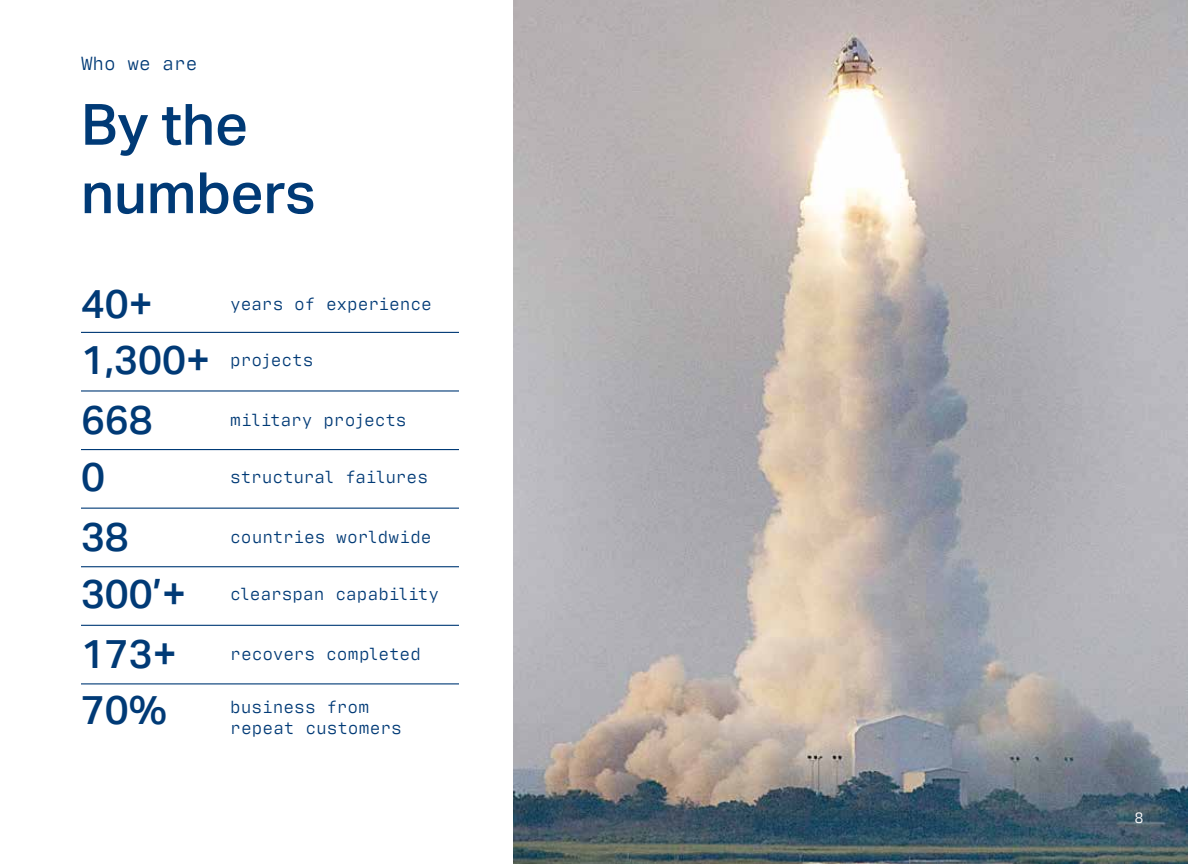
<style>
.page{position:relative;width:1188px;height:864px;background:#fff}
.page>*{position:absolute;margin:0;border:0;box-sizing:border-box;transform-origin:0 0}
.t1{font:500 57px/68.4px "Aktiv Grotesk";color:#003a76}
.t2{font:500 40.5px "Aktiv Grotesk";color:#003a76}
.t3{font:19.5px "Antarctican Mono";color:#003a76}
.t4{font:18px/21px "Antarctican Mono";letter-spacing:-.005em;color:#003a76}
.t5{font:16.5px "Antarctican Mono";color:#fff}
</style>
<div class="page">
<img style="left:513px;top:0;width:675px;height:864px">
<hr style="left:81px;top:332px;width:378px;height:1px;background:#003a76">
<hr style="left:81px;top:390px;width:378px;height:2px;background:#003a76">
<hr style="left:81px;top:449px;width:378px;height:1px;background:#003a76">
<hr style="left:81px;top:508px;width:378px;height:1px;background:#003a76">
<hr style="left:81px;top:683px;width:378px;height:1px;background:#003a76">
<hr style="left:81px;top:625px;width:378px;height:1px;background:#003a76">
<hr style="left:81px;top:566px;width:378px;height:1px;background:#003a76">
<p class="t3" style="left:81px;top:48px;width:118px">Who we are</p>
<h1 class="t1" style="left:81px;top:91px;width:236px">By the numbers</h1>
<h2 class="t2" style="left:81px;top:280px;width:73px">40+</h2>
<h2 class="t2" style="left:81px;top:336px;width:131px">1,300+</h2>
<h2 class="t2" style="left:81px;top:396px;width:73px">668</h2>
<h2 class="t2" style="left:81px;top:453px;width:25px">0</h2>
<h2 class="t2" style="left:81px;top:513px;width:49px">38</h2>
<h2 class="t2" style="left:81px;top:570px;width:106px">300’+</h2>
<h2 class="t2" style="left:81px;top:630px;width:97px">173+</h2>
<h2 class="t2" style="left:81px;top:686px;width:88px">70%</h2>
<p class="t4" style="left:230px;top:292px;width:203px">years of experience</p>
<p class="t4" style="left:230px;top:347px;width:85px">projects</p>
<p class="t4" style="left:230px;top:407px;width:178px">military projects</p>
<p class="t4" style="left:230px;top:464px;width:199px">structural failures</p>
<p class="t4" style="left:230px;top:524px;width:203px">countries worldwide</p>
<p class="t4" style="left:230px;top:581px;width:211px">clearspan capability</p>
<p class="t4" style="left:230px;top:641px;width:192px">recovers completed</p>
<p class="t4" style="left:230px;top:695px;width:173px">business from repeat customers</p>
<p class="t5" style="left:1134px;top:805px;width:11px">8</p>
</div>
